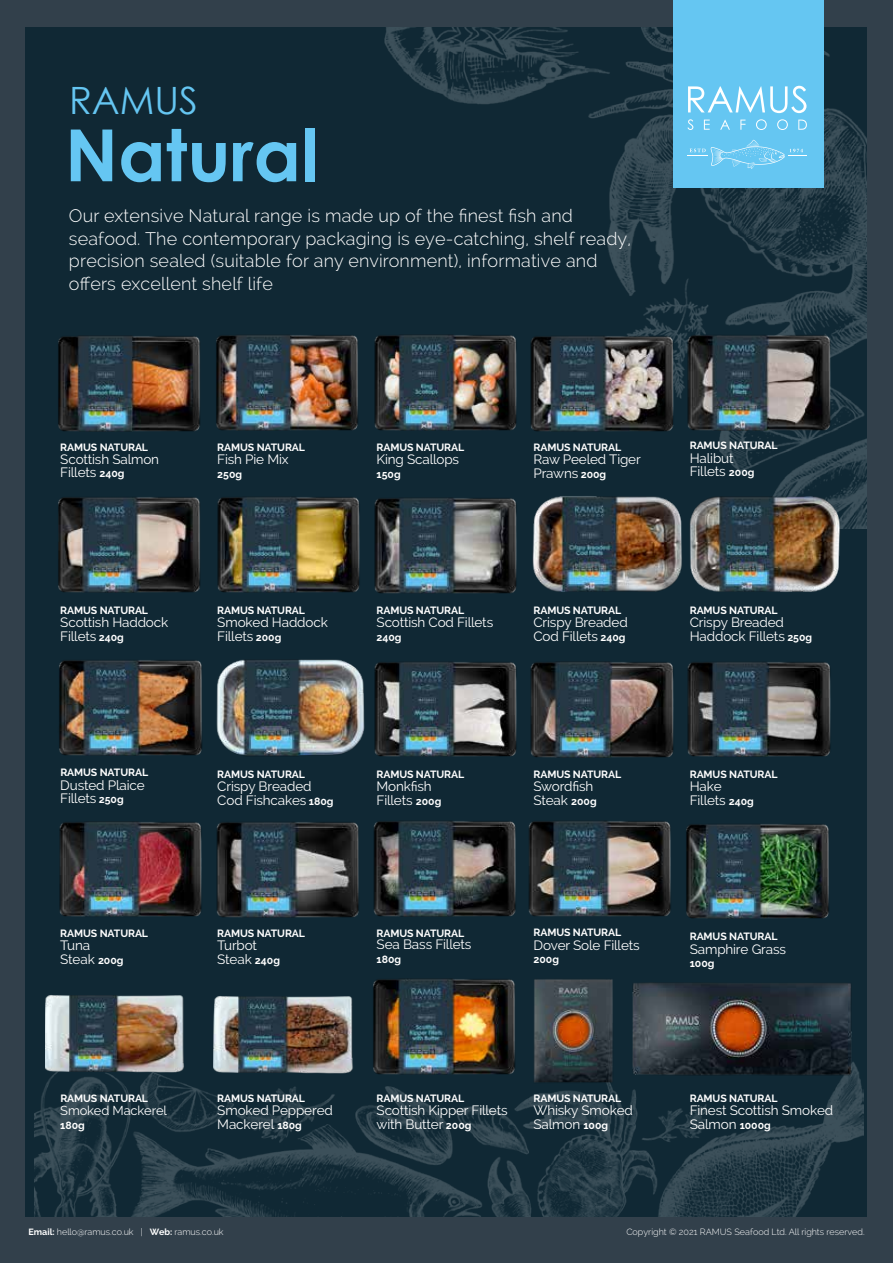
<style>
.page{position:relative;width:893px;height:1263px;background:#32404b}
.page>*{position:absolute;margin:0;border:0;box-sizing:border-box;transform-origin:0 0}
.t1{font:700 72px "Century Gothic";color:#65c6f2}
.t2{font:37.65px "Century Gothic";color:#65c6f2}
.t3{font:300 18px/22.5px "Raleway";letter-spacing:.01em;color:#fff}
.t4{font:13.5px/13.5px "Raleway";letter-spacing:-.01em;color:#fff}
.t5{font:12.9px "Raleway";letter-spacing:-.01em;color:#fff}
.t6{font:700 10.5px "Raleway";letter-spacing:-.01em;color:#fff}
.t7{font:300 9px "Raleway";color:#fff}
.s1{font-weight:700;font-size:10.5px}
.s2{font-weight:700}
</style>
<div class="page">
<div style="left:25px;top:28px;width:842px;height:1188px;background:#102834"></div>
<img style="left:384px;top:28px;width:483px;height:501px">
<img style="left:35px;top:1049px;width:828px;height:167px">
<img style="left:45px;top:995px;width:152px;height:102px">
<img style="left:214px;top:996px;width:143px;height:101px">
<img style="left:216px;top:335px;width:142px;height:96px">
<img style="left:58px;top:497px;width:142px;height:96px">
<img style="left:59px;top:660px;width:143px;height:96px">
<img style="left:374px;top:493px;width:151px;height:101px">
<img style="left:58px;top:336px;width:142px;height:96px">
<img style="left:527px;top:331px;width:155px;height:114px">
<img style="left:530px;top:979px;width:89px;height:112px">
<img style="left:625px;top:982px;width:233px;height:98px">
<img style="left:684px;top:330px;width:155px;height:114px">
<img style="left:686px;top:824px;width:143px;height:95px">
<img style="left:371px;top:979px;width:151px;height:108px">
<img style="left:374px;top:330px;width:151px;height:114px">
<img style="left:217px;top:497px;width:143px;height:96px">
<img style="left:374px;top:821px;width:142px;height:96px">
<img style="left:529px;top:821px;width:142px;height:96px">
<img style="left:216px;top:659px;width:149px;height:97px">
<img style="left:527px;top:492px;width:157px;height:100px">
<img style="left:684px;top:492px;width:164px;height:100px">
<img style="left:530px;top:662px;width:144px;height:96px">
<img style="left:59px;top:822px;width:143px;height:95px">
<img style="left:374px;top:662px;width:143px;height:95px">
<img style="left:687px;top:662px;width:144px;height:95px">
<img style="left:216px;top:822px;width:143px;height:96px">
<div style="left:673px;top:0;width:150px;height:187px;background:#65c6f2"></div>
<svg style="left:688px;top:86px;width:118px;height:27px"></svg>
<svg style="left:687px;top:119px;width:6px;height:11px"></svg>
<svg style="left:704px;top:120px;width:6px;height:10px"></svg>
<svg style="left:720px;top:120px;width:10px;height:10px"></svg>
<svg style="left:740px;top:120px;width:5px;height:10px"></svg>
<svg style="left:756px;top:119px;width:11px;height:11px"></svg>
<svg style="left:777px;top:119px;width:11px;height:11px"></svg>
<svg style="left:798px;top:120px;width:9px;height:10px"></svg>
<svg style="left:687px;top:140px;width:120px;height:29px"></svg>
<h2 class="t2" style="left:69px;top:77px;width:130px">RAMUS</h2>
<h1 class="t1" style="left:65px;top:110px;width:255px">Natural</h1>
<h3 class="t3" style="left:69px;top:204px;width:564px">Our extensive Natural range is made up of the finest fish and seafood. The contemporary packaging is eye-catching, shelf ready, precision sealed (suitable for any environment), informative and offers excellent shelf life</h3>
<p class="t6" style="left:60px;top:442px;width:89px">RAMUS NATURAL</p>
<p class="t4" style="left:60px;top:452px;width:100px">Scottish Salmon<br>Fillets <span class="s1">240g</span></p>
<p class="t6" style="left:217px;top:441px;width:89px">RAMUS NATURAL</p>
<p class="t4" style="left:217px;top:452px;width:73px">Fish Pie Mix</p>
<p class="t6" style="left:217px;top:468px;width:26px">250g</p>
<p class="t6" style="left:377px;top:441px;width:89px">RAMUS NATURAL</p>
<p class="t4" style="left:377px;top:453px;width:84px">King Scallops</p>
<p class="t6" style="left:377px;top:468px;width:26px">150g</p>
<p class="t6" style="left:533px;top:441px;width:89px">RAMUS NATURAL</p>
<p class="t4" style="left:533px;top:453px;width:109px">Raw Peeled Tiger<br>Prawns <span class="s1">200g</span></p>
<p class="t6" style="left:690px;top:440px;width:89px">RAMUS NATURAL</p>
<p class="t4" style="left:690px;top:451px;width:66px">Halibut<br>Fillets <span class="s1">200g</span></p>
<p class="t6" style="left:60px;top:604px;width:89px">RAMUS NATURAL</p>
<p class="t4" style="left:60px;top:616px;width:109px">Scottish Haddock<br>Fillets <span class="s1">240g</span></p>
<p class="t6" style="left:217px;top:604px;width:89px">RAMUS NATURAL</p>
<p class="t4" style="left:217px;top:616px;width:112px">Smoked Haddock<br>Fillets <span class="s1">200g</span></p>
<p class="t6" style="left:377px;top:604px;width:89px">RAMUS NATURAL</p>
<p class="t4" style="left:377px;top:616px;width:118px">Scottish Cod Fillets</p>
<p class="t6" style="left:377px;top:631px;width:27px">240g</p>
<p class="t6" style="left:533px;top:604px;width:89px">RAMUS NATURAL</p>
<p class="t4" style="left:533px;top:616px;width:96px">Crispy Breaded<br>Cod Fillets <span class="s1">240g</span></p>
<p class="t6" style="left:690px;top:604px;width:89px">RAMUS NATURAL</p>
<p class="t4" style="left:690px;top:616px;width:124px">Crispy Breaded<br>Haddock Fillets <span class="s1">250g</span></p>
<p class="t6" style="left:60px;top:767px;width:89px">RAMUS NATURAL</p>
<p class="t4" style="left:60px;top:778px;width:86px">Dusted Plaice<br>Fillets <span class="s1">250g</span></p>
<p class="t6" style="left:217px;top:768px;width:89px">RAMUS NATURAL</p>
<p class="t4" style="left:217px;top:779px;width:118px">Crispy Breaded<br>Cod Fishcakes <span class="s1">180g</span></p>
<p class="t6" style="left:377px;top:768px;width:89px">RAMUS NATURAL</p>
<p class="t4" style="left:377px;top:779px;width:66px">Monkfish<br>Fillets <span class="s1">200g</span></p>
<p class="t6" style="left:533px;top:768px;width:89px">RAMUS NATURAL</p>
<p class="t4" style="left:533px;top:779px;width:65px">Swordfish<br>Steak <span class="s1">200g</span></p>
<p class="t6" style="left:690px;top:768px;width:89px">RAMUS NATURAL</p>
<p class="t4" style="left:690px;top:779px;width:66px">Hake<br>Fillets <span class="s1">240g</span></p>
<p class="t6" style="left:60px;top:927px;width:89px">RAMUS NATURAL</p>
<p class="t4" style="left:60px;top:939px;width:65px">Tuna<br>Steak <span class="s1">200g</span></p>
<p class="t6" style="left:217px;top:927px;width:89px">RAMUS NATURAL</p>
<p class="t4" style="left:217px;top:939px;width:64px">Turbot<br>Steak <span class="s1">240g</span></p>
<p class="t6" style="left:377px;top:927px;width:89px">RAMUS NATURAL</p>
<p class="t4" style="left:377px;top:937px;width:96px">Sea Bass Fillets</p>
<p class="t6" style="left:377px;top:953px;width:26px">180g</p>
<p class="t6" style="left:533px;top:927px;width:89px">RAMUS NATURAL</p>
<p class="t4" style="left:533px;top:938px;width:108px">Dover Sole Fillets</p>
<p class="t6" style="left:533px;top:954px;width:27px">200g</p>
<p class="t6" style="left:690px;top:931px;width:89px">RAMUS NATURAL</p>
<p class="t4" style="left:690px;top:942px;width:98px">Samphire Grass</p>
<p class="t6" style="left:690px;top:958px;width:26px">100g</p>
<p class="t6" style="left:60px;top:1092px;width:89px">RAMUS NATURAL</p>
<p class="t5" style="left:60px;top:1103px;width:108px">Smoked Mackerel</p>
<p class="t6" style="left:60px;top:1119px;width:26px">180g</p>
<p class="t6" style="left:217px;top:1092px;width:89px">RAMUS NATURAL</p>
<p class="t4" style="left:217px;top:1103px;width:117px">Smoked Peppered<br>Mackerel <span class="s1">180g</span></p>
<p class="t6" style="left:377px;top:1092px;width:89px">RAMUS NATURAL</p>
<p class="t4" style="left:377px;top:1103px;width:133px">Scottish Kipper Fillets with Butter <span class="s1">200g</span></p>
<p class="t6" style="left:533px;top:1092px;width:89px">RAMUS NATURAL</p>
<p class="t4" style="left:533px;top:1103px;width:101px">Whisky Smoked<br>Salmon <span class="s1">100g</span></p>
<p class="t6" style="left:690px;top:1092px;width:89px">RAMUS NATURAL</p>
<p class="t4" style="left:690px;top:1103px;width:145px">Finest Scottish Smoked<br>Salmon <span class="s1">1000g</span></p>
<p class="t7" style="left:29px;top:1227px;width:197px"><span class="s2">Email:</span> hello@ramus.co.uk | <span class="s2">Web:</span> ramus.co.uk</p>
<p class="t7" style="left:626px;top:1227px;width:240px">Copyright © 2021 RAMUS Seafood Ltd. All rights reserved.</p>
</div>
